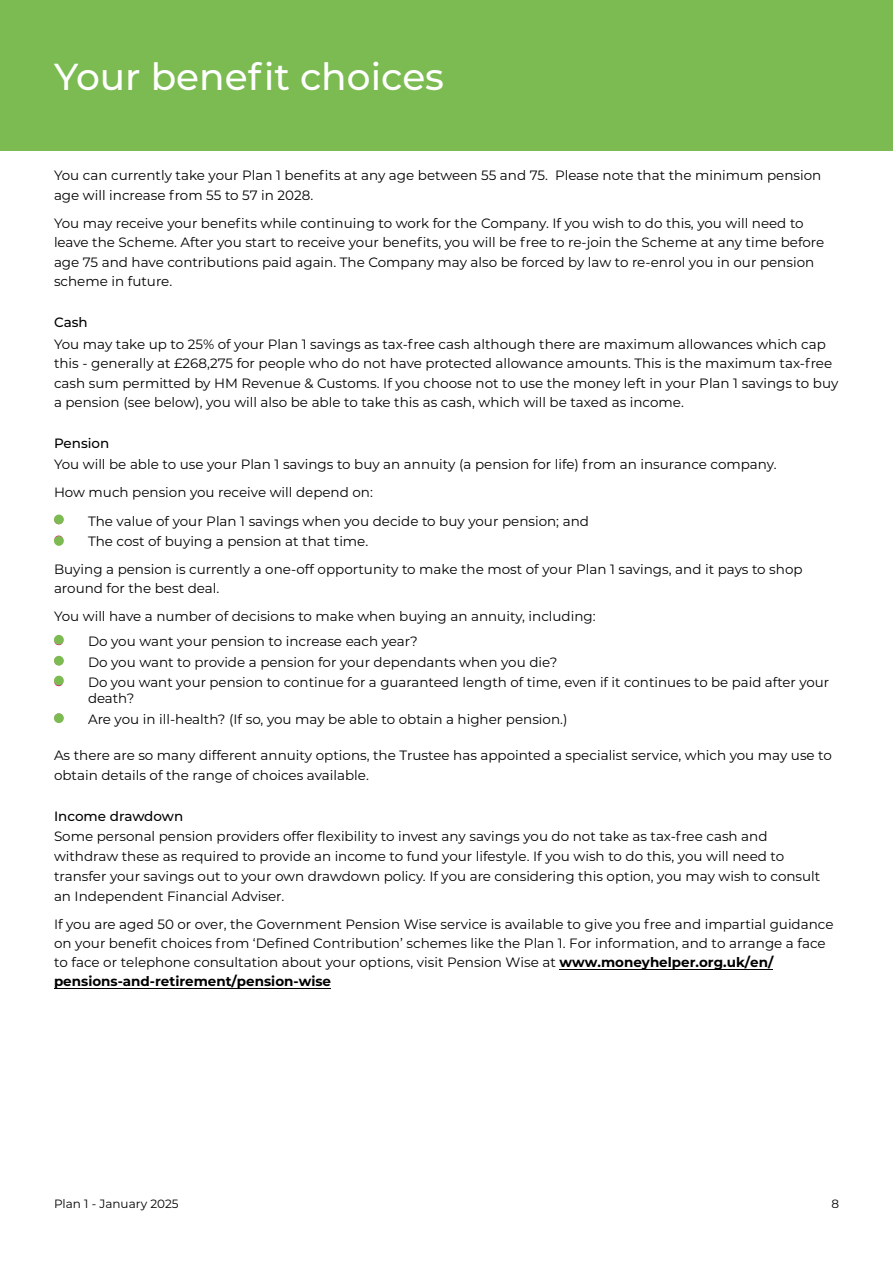
<style>
.page{position:relative;width:893px;height:1263px;background:#fff}
.page>*{position:absolute;margin:0;border:0;box-sizing:border-box;transform-origin:0 0}
.t1{font:500 37.5px "Montserrat";color:#fff}
.t2{font:13.5px/19.5px "Montserrat";color:#000}
.t3{font:500 13.5px "Montserrat";color:#000}
.t4{font:12px "Montserrat";color:#000}
.s1{font-weight:700}
</style>
<div class="page">
<div style="left:0;top:0;width:893px;height:151px;background:#7bbb51"></div>
<hr style="left:54px;top:988px;width:277px;height:1px;background:#000">
<hr style="left:560px;top:969px;width:213px;height:1px;background:#000">
<svg style="left:54px;top:713px;width:10px;height:10px"></svg>
<svg style="left:54px;top:515px;width:9px;height:9px"></svg>
<svg style="left:54px;top:536px;width:9px;height:9px"></svg>
<svg style="left:54px;top:636px;width:9px;height:9px"></svg>
<svg style="left:54px;top:656px;width:9px;height:9px"></svg>
<svg style="left:54px;top:677px;width:9px;height:9px"></svg>
<svg style="left:54px;top:714px;width:9px;height:8px"></svg>
<h1 class="t1" style="left:54px;top:51px;width:392px">Your benefit choices</h1>
<p class="t2" style="left:54px;top:165px;width:769px">You can currently take your Plan 1 benefits at any age between 55 and 75. Please note that the minimum pension age will increase from 55 to 57 in 2028.</p>
<p class="t2" style="left:54px;top:213px;width:772px">You may receive your benefits while continuing to work for the Company. If you wish to do this, you will need to leave the Scheme. After you start to receive your benefits, you will be free to re-join the Scheme at any time before age 75 and have contributions paid again. The Company may also be forced by law to re-enrol you in our pension scheme in future.</p>
<p class="t3" style="left:54px;top:313px;width:35px">Cash</p>
<p class="t2" style="left:54px;top:334px;width:786px">You may take up to 25% of your Plan 1 savings as tax-free cash although there are maximum allowances which cap this - generally at £268,275 for people who do not have protected allowance amounts. This is the maximum tax-free cash sum permitted by HM Revenue &amp; Customs. If you choose not to use the money left in your Plan 1 savings to buy a pension (see below), you will also be able to take this as cash, which will be taxed as income.</p>
<p class="t3" style="left:54px;top:434px;width:57px">Pension</p>
<p class="t2" style="left:54px;top:454px;width:724px">You will be able to use your Plan 1 savings to buy an annuity (a pension for life) from an insurance company.</p>
<p class="t2" style="left:54px;top:482px;width:320px">How much pension you receive will depend on:</p>
<p class="t2" style="left:88px;top:510px;width:502px">The value of your Plan 1 savings when you decide to buy your pension; and</p>
<p class="t2" style="left:54px;top:527px;width:750px;line-height:28px;text-indent:34px">The cost of buying a pension at that time.<br>Buying a pension is currently a one-off opportunity to make the most of your Plan 1 savings, and it pays to shop</p>
<p class="t2" style="left:54px;top:574px;width:543px;line-height:28px">around for the best deal.<br>You will have a number of decisions to make when buying an annuity, including:</p>
<p class="t2" style="left:88px;top:631px;width:743px;line-height:20.4px">Do you want your pension to increase each year?<br>Do you want to provide a pension for your dependants when you die?<br>Do you want your pension to continue for a guaranteed length of time, even if it continues to be paid after your</p>
<p class="t2" style="left:88px;top:688px;width:481px;line-height:20.4px">death?<br>Are you in ill-health? (If so, you may be able to obtain a higher pension.)</p>
<p class="t2" style="left:54px;top:745px;width:779px">As there are so many different annuity options, the Trustee has appointed a specialist service, which you may use to obtain details of the range of choices available.</p>
<p class="t3" style="left:54px;top:806px;width:131px">Income drawdown</p>
<p class="t2" style="left:54px;top:825px;width:768px;line-height:20.1px">Some personal pension providers offer flexibility to invest any savings you do not take as tax-free cash and withdraw these as required to provide an income to fund your lifestyle. If you wish to do this, you will need to transfer your savings out to your own drawdown policy. If you are considering this option, you may wish to consult an Independent Financial Adviser.</p>
<p class="t2" style="left:54px;top:914px;width:781px">If you are aged 50 or over, the Government Pension Wise service is available to give you free and impartial guidance on your benefit choices from ‘Defined Contribution’ schemes like the Plan 1. For information, and to arrange a face to face or telephone consultation about your options, visit Pension Wise at <span class="s1">www.moneyhelper.org.uk/en/ pensions-and-retirement/pension-wise</span></p>
<p class="t4" style="left:54px;top:1195px;width:126px">Plan 1 - January 2025</p>
<p class="t4" style="left:831px;top:1195px;width:9px">8</p>
</div>
